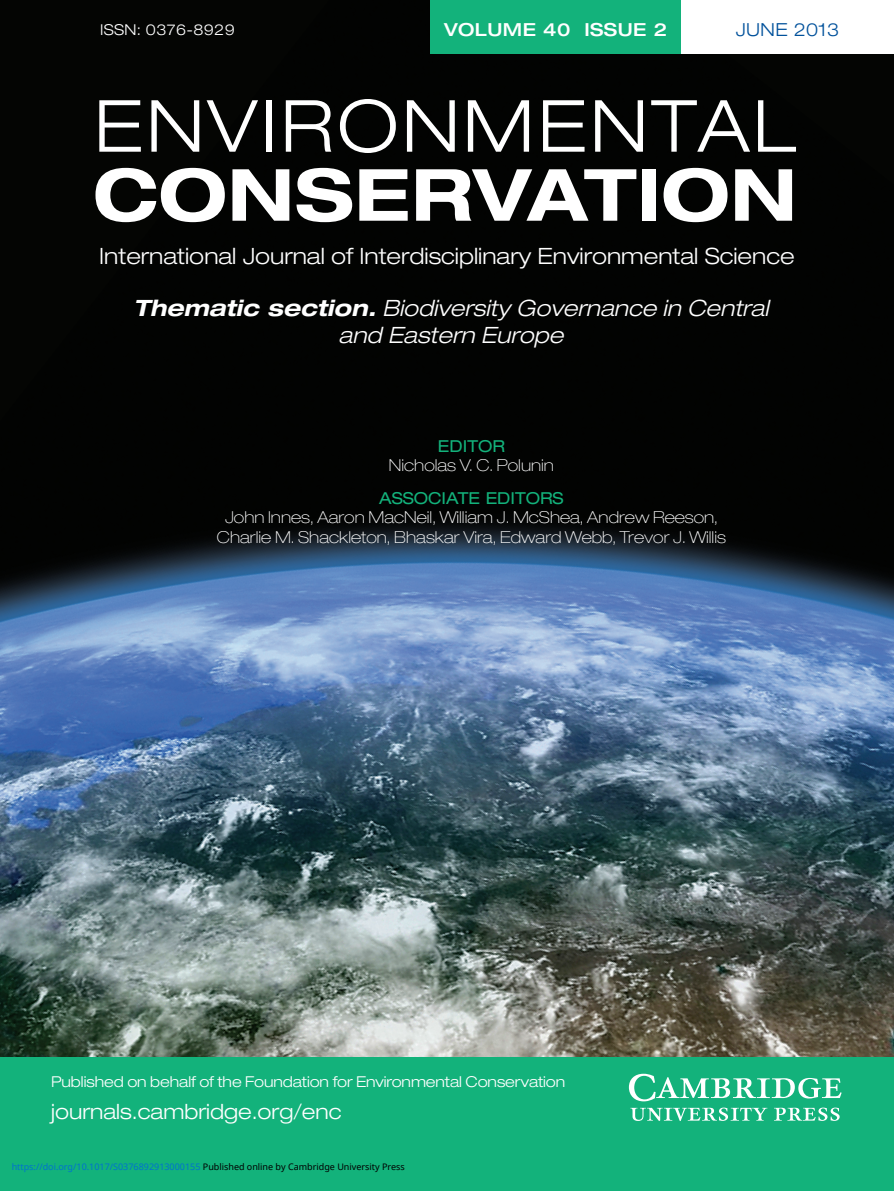
<style>
.page{position:relative;width:894px;height:1191px;background:#fff}
.page>*{position:absolute;margin:0;border:0;box-sizing:border-box;transform-origin:0 0}
.t1{font:300 expanded 72px "Helvetica Neue LT Std";letter-spacing:.05em;color:#fff}
.t2{font:700 expanded 72px "Helvetica Neue LT Std";letter-spacing:.01em;color:#fff}
.t3{font:italic 300 expanded 22.5px/27px "Helvetica Neue LT Std";color:#fff;text-align:center}
.t4{font:300 expanded 22.5px "Helvetica Neue LT Std";color:#fff}
.t5{font:300 expanded 21px "Helvetica Neue LT Std";color:#fff}
.t6{font:500 expanded 18px "Helvetica Neue LT Std";letter-spacing:.025em;color:#fff}
.t7{font:300 expanded 18px "Helvetica Neue LT Std";letter-spacing:.025em;color:#01519b}
.t8{font:100 expanded 16.5px/19.5px "Helvetica Neue LT Std";color:#fff;text-align:center}
.t9{font:expanded 16.5px "Helvetica Neue LT Std";color:#13b27b}
.t10{font:300 expanded 15px "Helvetica Neue LT Std";letter-spacing:-.005em;color:#fff}
.t11{font:300 expanded 15px "Helvetica Neue LT Std";letter-spacing:.025em;color:#fff}
.t12{font:9px "Noto Sans";color:#0172cf}
.s1{font-weight:700}
.s2{color:#000}
</style>
<div class="page">
<img style="left:1px;top:0;width:892px;height:1057px">
<div style="left:0;top:1057px;width:893px;height:134px;background:#13b27b"></div>
<hr style="left:0;top:0;width:1px;height:1191px;background:#13b27b">
<div style="left:430px;top:0;width:251px;height:54px;background:#13b27b"></div>
<div style="left:681px;top:0;width:212px;height:54px;background:#fff"></div>
<svg style="left:628px;top:1073px;width:213px;height:28px"></svg>
<svg style="left:630px;top:1107px;width:137px;height:14px"></svg>
<svg style="left:774px;top:1107px;width:65px;height:13px"></svg>
<p class="t11" style="left:100px;top:25px;width:136px">ISSN: 0376-8929</p>
<p class="t6" style="left:444px;top:23px;width:224px">VOLUME 40 ISSUE 2</p>
<p class="t7" style="left:735px;top:23px;width:105px">JUNE 2013</p>
<h1 class="t1" style="left:94px;top:100px;width:703px">ENVIRONMENTAL</h1>
<h1 class="t2" style="left:93px;top:169px;width:705px">CONSERVATION</h1>
<h2 class="t4" style="left:99px;top:247px;width:696px">International Journal of Interdisciplinary Environmental Science</h2>
<h2 class="t3" style="left:133px;top:296px;width:636px"><span class="s1">Thematic section.</span> Biodiversity Governance in Central and Eastern Europe</h2>
<p class="t9" style="left:438px;top:440px;width:68px">EDITOR</p>
<p class="t8" style="left:389px;top:457px;width:166px">Nicholas V. C. Polunin</p>
<p class="t9" style="left:379px;top:492px;width:186px">ASSOCIATE EDITORS</p>
<p class="t8" style="left:217px;top:509px;width:510px">John Innes, Aaron MacNeil, William J. McShea, Andrew Reeson,<br>Charlie M. Shackleton, Bhaskar Vira, Edward Webb, Trevor J. Willis</p>
<p class="t10" style="left:51px;top:1076px;width:515px">Published on behalf of the Foundation for Environmental Conservation</p>
<p class="t5" style="left:51px;top:1104px;width:292px">journals.cambridge.org/enc</p>
<p class="t12" style="left:12px;top:1160px;width:394px">https://doi.org/10.1017/S0376892913000155 <span class="s2">Published online by Cambridge University Press</span></p>
</div>
